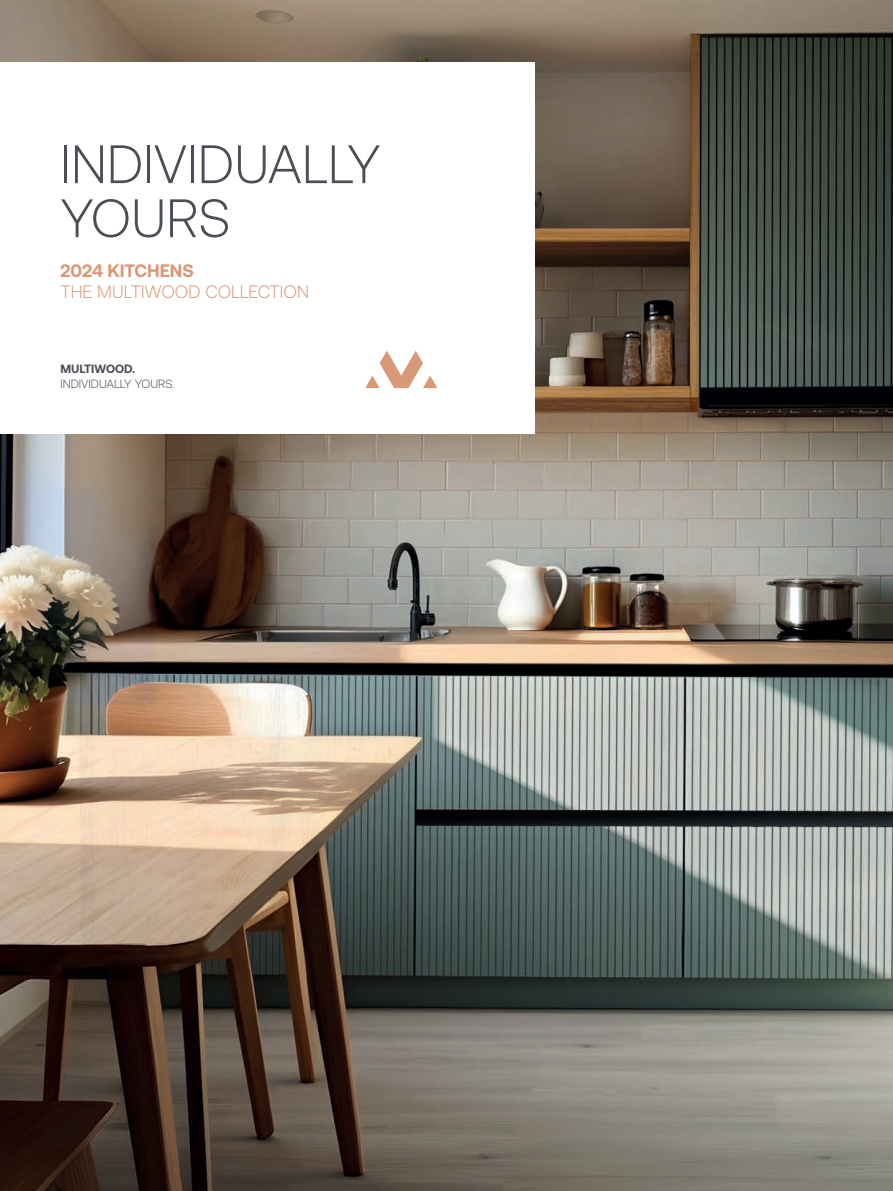
<style>
.page{position:relative;width:893px;height:1191px;background:#fff}
.page>*{position:absolute;margin:0;border:0;box-sizing:border-box;transform-origin:0 0}
.t1{font:300 54px/54px "Aeonik";color:#4a4f55}
.t2{font:300 18px "Aeonik";color:#d99876}
.t3{font:700 18px "Aeonik";color:#d99876}
.t4{font:300 12px "Aeonik";color:#4a4f55}
.t5{font:700 12px "Aeonik";color:#4a4f55}
</style>
<div class="page">
<img style="left:0;top:0;width:893px;height:1191px">
<div style="left:0;top:62px;width:534px;height:372px;background:#fff"></div>
<svg style="left:365px;top:350px;width:72px;height:38px"></svg>
<h1 class="t1" style="left:60px;top:137px;width:322px">INDIVIDUALLY<br>YOURS</h1>
<p class="t3" style="left:60px;top:260px;width:135px">2024 KITCHENS</p>
<p class="t2" style="left:60px;top:282px;width:250px">THE MULTIWOOD COLLECTION</p>
<p class="t5" style="left:60px;top:362px;width:76px">MULTIWOOD.</p>
<p class="t4" style="left:60px;top:377px;width:116px">INDIVIDUALLY YOURS.</p>
</div>
